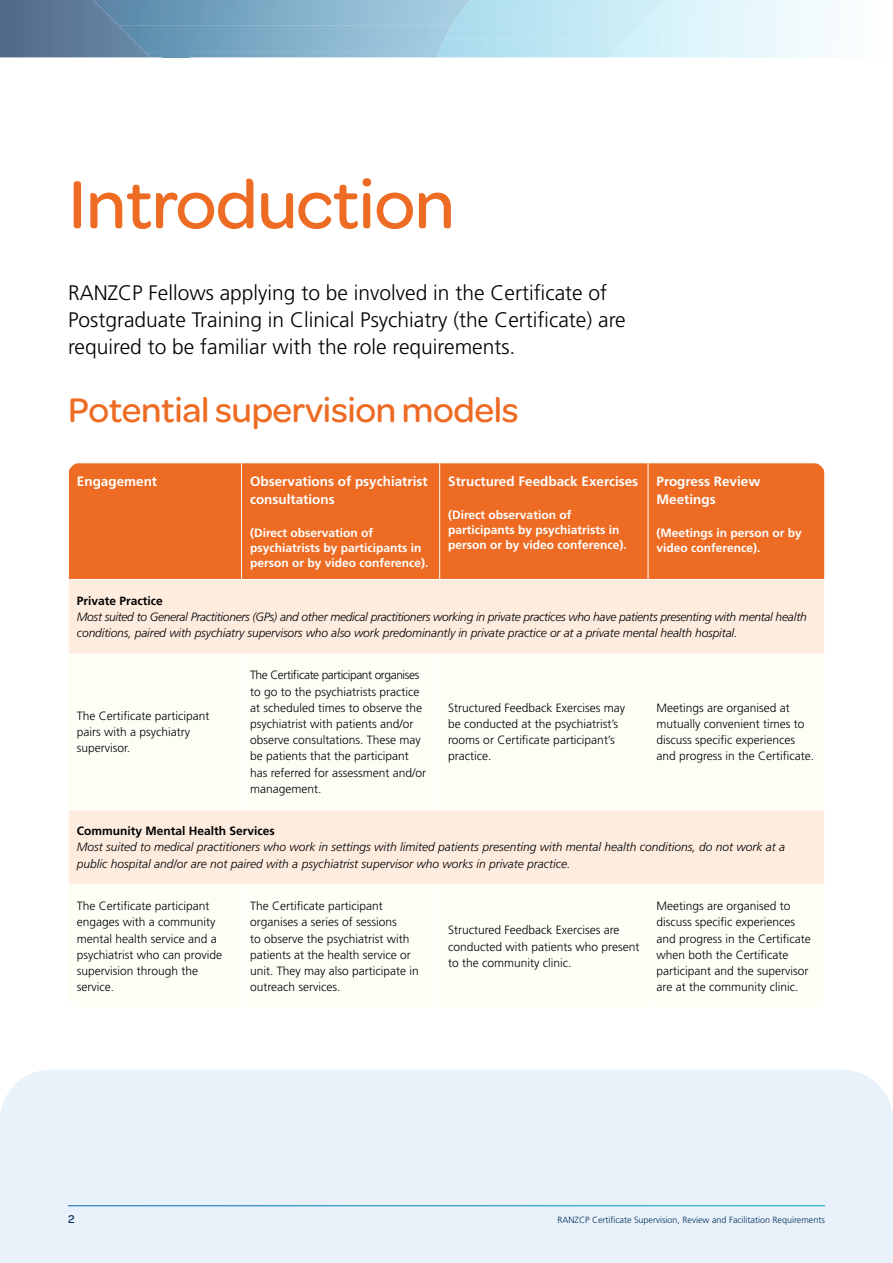
<style>
.page{position:relative;width:893px;height:1263px;background:#fff}
.page>*{position:absolute;margin:0;border:0;box-sizing:border-box;transform-origin:0 0}
.t1{font:500 72px "Omnes";letter-spacing:-.01em;color:#ed6b23}
.t2{font:500 36.45px "Omnes";letter-spacing:-.01em;color:#ed6b23}
.t3{font:300 21px/27px "Frutiger LT Std";color:#000}
.t4{font:700 13.5px/18px "Frutiger LT Std";color:#fff}
.t5{font:300 12px/16.2px "Frutiger LT Std";color:#000}
.t6{font:italic 300 12px/16.2px "Frutiger LT Std";letter-spacing:-.01em;color:#000}
.t7{font:700 12px/15px "Frutiger LT Std";color:#fff}
.t8{font:700 12px "Frutiger LT Std";color:#000}
.t9{font:500 12px "Omnes";color:#002d5b}
.t10{font:300 9px "Frutiger LT Std";color:#002d5b}
</style>
<div class="page">
<div style="left:0;top:1070px;width:893px;height:193px;background:#e9f1fa"></div>
<img style="left:162px;top:0;width:304px;height:12px">
<img style="left:162px;top:12px;width:294px;height:7px">
<img style="left:162px;top:19px;width:290px;height:6px">
<img style="left:162px;top:25px;width:286px;height:14px">
<img style="left:162px;top:39px;width:280px;height:14px">
<img style="left:162px;top:53px;width:275px;height:4px">
<svg style="left:0;top:0;width:162px;height:57px;background:#5c7c9b"></svg>
<img style="left:466px;top:0;width:135px;height:5px">
<img style="left:456px;top:11px;width:145px;height:7px">
<img style="left:452px;top:18px;width:149px;height:7px">
<img style="left:448px;top:25px;width:153px;height:7px">
<img style="left:442px;top:38px;width:159px;height:7px">
<svg style="left:601px;top:0;width:67px;height:58px;background:#cfeff8"></svg>
<hr style="left:68px;top:1205px;width:757px;height:1px;background:#fff">
<div style="left:69px;top:464px;width:755px;height:115px;background:#ed6b23"></div>
<div style="left:69px;top:580px;width:755px;height:74px;background:#feecdf"></div>
<div style="left:69px;top:810px;width:755px;height:74px;background:#feecdf"></div>
<hr style="left:241px;top:463px;width:1px;height:116px;background:#fff">
<hr style="left:439px;top:463px;width:1px;height:116px;background:#fff">
<hr style="left:648px;top:463px;width:1px;height:116px;background:#fff">
<h1 class="t1" style="left:68px;top:155px;width:388px">Introduction</h1>
<h3 class="t3" style="left:68px;top:280px;width:559px">RANZCP Fellows applying to be involved in the Certificate of<br>Postgraduate Training in Clinical Psychiatry (the Certificate) are required to be familiar with the role requirements.</h3>
<h2 class="t2" style="left:68px;top:385px;width:452px">Potential supervision models</h2>
<p class="t4" style="left:77px;top:472px;width:82px">Engagement</p>
<p class="t4" style="left:250px;top:472px;width:179px">Observations of psychiatrist consultations</p>
<p class="t7" style="left:250px;top:525px;width:180px">(Direct observation of psychiatrists by participants in person or by video conference).</p>
<p class="t4" style="left:448px;top:472px;width:192px">Structured Feedback Exercises</p>
<p class="t7" style="left:448px;top:507px;width:180px">(Direct observation of participants by psychiatrists in person or by video conference).</p>
<p class="t4" style="left:657px;top:472px;width:105px">Progress Review<br>Meetings</p>
<p class="t7" style="left:657px;top:525px;width:147px">(Meetings in person or by video conference).</p>
<p class="t8" style="left:77px;top:593px;width:88px">Private Practice</p>
<p class="t6" style="left:77px;top:609px;width:731px">Most suited to General Practitioners (GPs) and other medical practitioners working in private practices who have patients presenting with mental health conditions, paired with psychiatry supervisors who also work predominantly in private practice or at a private mental health hospital.</p>
<p class="t5" style="left:77px;top:708px;width:134px">The Certificate participant pairs with a psychiatry supervisor.</p>
<p class="t5" style="left:250px;top:667px;width:178px">The Certificate participant organises to go to the psychiatrists practice at scheduled times to observe the psychiatrist with patients and/or observe consultations. These may be patients that the participant has referred for assessment and/or management.</p>
<p class="t5" style="left:448px;top:700px;width:178px">Structured Feedback Exercises may be conducted at the psychiatrist’s rooms or Certificate participant’s practice.</p>
<p class="t5" style="left:657px;top:700px;width:159px">Meetings are organised at mutually convenient times to discuss specific experiences and progress in the Certificate.</p>
<p class="t8" style="left:77px;top:824px;width:200px">Community Mental Health Services</p>
<p class="t6" style="left:77px;top:839px;width:710px">Most suited to medical practitioners who work in settings with limited patients presenting with mental health conditions, do not work at a public hospital and/or are not paired with a psychiatrist supervisor who works in private practice.</p>
<p class="t5" style="left:77px;top:898px;width:147px">The Certificate participant engages with a community mental health service and a psychiatrist who can provide supervision through the service.</p>
<p class="t5" style="left:250px;top:898px;width:170px">The Certificate participant organises a series of sessions<br>to observe the psychiatrist with patients at the health service or unit. They may also participate in outreach services.</p>
<p class="t5" style="left:657px;top:898px;width:156px">Meetings are organised to discuss specific experiences and progress in the Certificate when both the Certificate participant and the supervisor are at the community clinic.</p>
<p class="t5" style="left:448px;top:922px;width:193px">Structured Feedback Exercises are conducted with patients who present to the community clinic.</p>
<p class="t9" style="left:68px;top:1211px;width:8px">2</p>
<p class="t10" style="left:558px;top:1214px;width:269px">RANZCP Certificate Supervision, Review and Facilitation Requirements</p>
</div>
